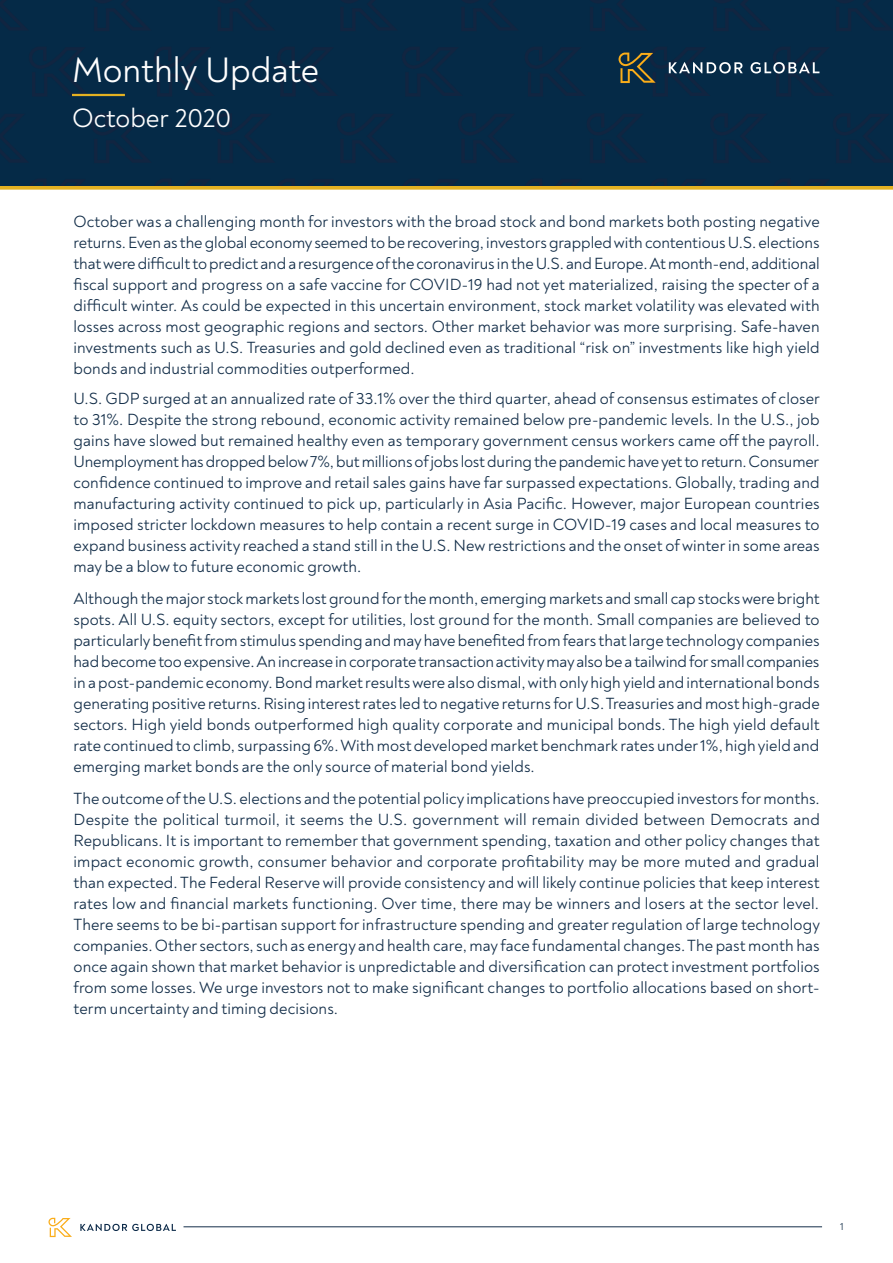
<style>
.page{position:relative;width:893px;height:1263px;background:#fff}
.page>*{position:absolute;margin:0;border:0;box-sizing:border-box;transform-origin:0 0}
.t1{font:36px "Noah";color:#fff}
.t2{font:27px "Noah";color:#fff}
.t3{font:16.5px/21px "Noah";letter-spacing:.005em;color:#132e49;text-align:justify}
.t4{font:10.5px "Noah";color:#132e49}
</style>
<div class="page">
<hr style="left:184px;top:1226px;width:638px;height:1px;background:#132e49">
<svg style="left:80px;top:1224px;width:96px;height:7px"></svg>
<svg style="left:48px;top:1218px;width:24px;height:19px"></svg>
<div style="left:0;top:185px;width:893px;height:5px;background:#e4b121"></div>
<img style="left:0;top:0;width:893px;height:185px">
<hr style="left:72px;top:94px;width:53px;height:2px;background:#e4b121">
<svg style="left:669px;top:62px;width:74px;height:11px"></svg>
<svg style="left:750px;top:62px;width:69px;height:11px"></svg>
<svg style="left:618px;top:53px;width:38px;height:30px"></svg>
<p class="t1" style="left:72px;top:48px;width:249px">Monthly Update</p>
<p class="t2" style="left:72px;top:101px;width:161px">October 2020</p>
<p class="t3" style="left:74px;top:211px;width:748px">October was a challenging month for investors with the broad stock and bond markets both posting negative returns. Even as the global economy seemed to be recovering, investors grappled with contentious U.S. elections that were difficult to predict and a resurgence of the coronavirus in the U.S. and Europe. At month-end, additional fiscal support and progress on a safe vaccine for COVID-19 had not yet materialized, raising the specter of a difficult winter. As could be expected in this uncertain environment, stock market volatility was elevated with losses across most geographic regions and sectors. Other market behavior was more surprising. Safe-haven investments such as U.S. Treasuries and gold declined even as traditional “risk on” investments like high yield bonds and industrial commodities outperformed.</p>
<p class="t3" style="left:74px;top:388px;width:748px">U.S. GDP surged at an annualized rate of 33.1% over the third quarter, ahead of consensus estimates of closer to 31%. Despite the strong rebound, economic activity remained below pre-pandemic levels. In the U.S., job gains have slowed but remained healthy even as temporary government census workers came off the payroll.<br>Unemployment has dropped below 7%, but millions of jobs lost during the pandemic have yet to return. Consumer confidence continued to improve and retail sales gains have far surpassed expectations. Globally, trading and manufacturing activity continued to pick up, particularly in Asia Pacific. However, major European countries imposed stricter lockdown measures to help contain a recent surge in COVID-19 cases and local measures to expand business activity reached a stand still in the U.S. New restrictions and the onset of winter in some areas may be a blow to future economic growth.</p>
<p class="t3" style="left:74px;top:588px;width:748px">Although the major stock markets lost ground for the month, emerging markets and small cap stocks were bright spots. All U.S. equity sectors, except for utilities, lost ground for the month. Small companies are believed to particularly benefit from stimulus spending and may have benefited from fears that large technology companies had become too expensive. An increase in corporate transaction activity may also be a tailwind for small companies in a post-pandemic economy. Bond market results were also dismal, with only high yield and international bonds generating positive returns. Rising interest rates led to negative returns for U.S. Treasuries and most high-grade sectors. High yield bonds outperformed high quality corporate and municipal bonds. The high yield default rate continued to climb, surpassing 6%. With most developed market benchmark rates under 1%, high yield and emerging market bonds are the only source of material bond yields.</p>
<p class="t3" style="left:74px;top:788px;width:748px">The outcome of the U.S. elections and the potential policy implications have preoccupied investors for months.<br>Despite the political turmoil, it seems the U.S. government will remain divided between Democrats and Republicans. It is important to remember that government spending, taxation and other policy changes that impact economic growth, consumer behavior and corporate profitability may be more muted and gradual than expected. The Federal Reserve will provide consistency and will likely continue policies that keep interest rates low and financial markets functioning. Over time, there may be winners and losers at the sector level.<br>There seems to be bi-partisan support for infrastructure spending and greater regulation of large technology companies. Other sectors, such as energy and health care, may face fundamental changes. The past month has once again shown that market behavior is unpredictable and diversification can protect investment portfolios from some losses. We urge investors not to make significant changes to portfolio allocations based on short&shy;term uncertainty and timing decisions.</p>
<p class="t4" style="left:840px;top:1220px;width:5px">1</p>
</div>
